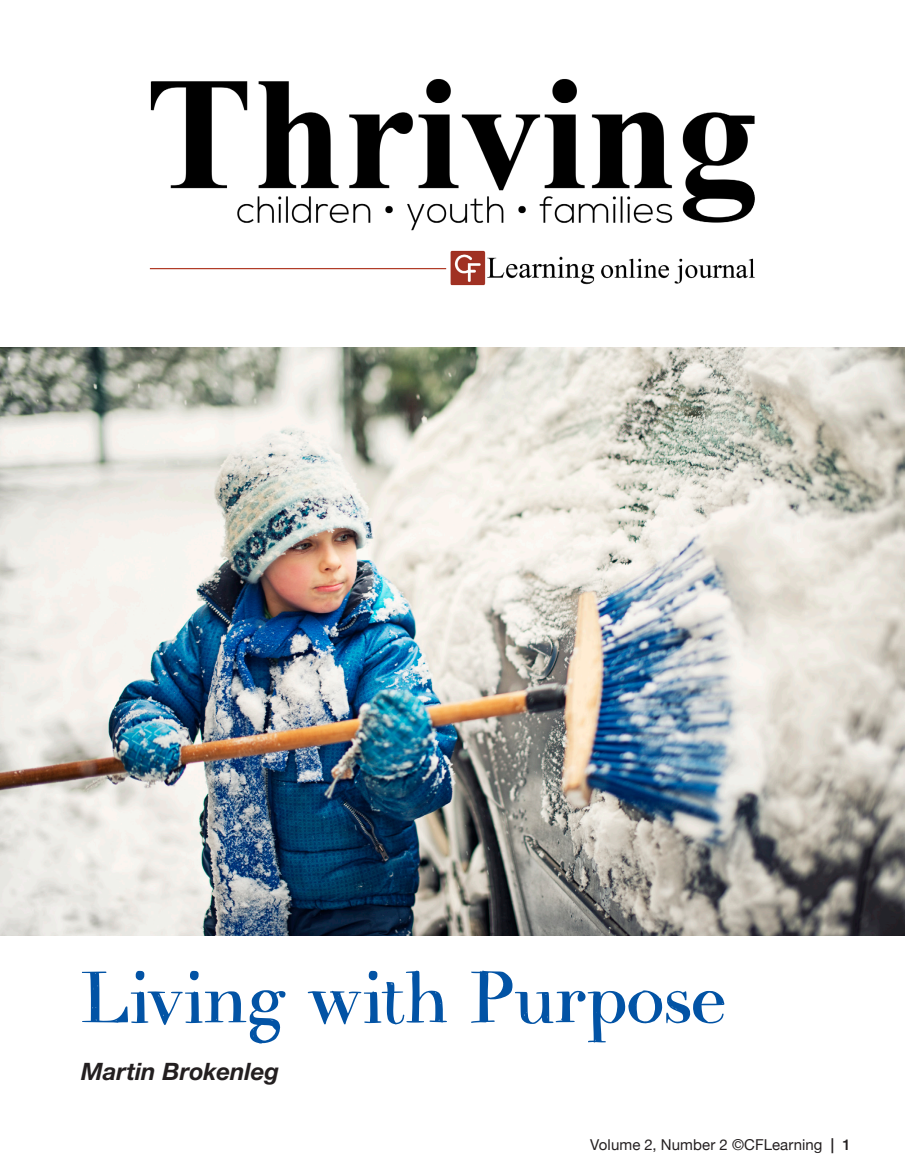
<style>
.page{position:relative;width:905px;height:1175px;background:#fff}
.page>*{position:absolute;margin:0;border:0;box-sizing:border-box;transform-origin:0 0}
.Feature_Heading{font:72px "Lindys Diner";letter-spacing:-.005em;color:#0253a5}
.By-Line{font:italic 700 24px "Helvetica Neue LT Std";letter-spacing:-.005em;color:#231f20}
.t1{font:15px "Helvetica Neue";letter-spacing:.005em;color:#231f20}
.s1{font-family:"Helvetica Neue LT Std";font-weight:500}
</style>
<div class="page">
<img style="left:0;top:347px;width:904px;height:589px">
<img style="left:149px;top:79px;width:606px;height:207px">
<p class="Feature_Heading" style="left:81px;top:965px;width:646px">Living with Purpose</p>
<p class="By-Line" style="left:81px;top:1056px;width:199px">Martin Brokenleg</p>
<p class="t1" style="left:590px;top:1134px;width:262px">Volume 2, Number 2 ©CFLearning <span class="s1">| 1</span></p>
</div>
